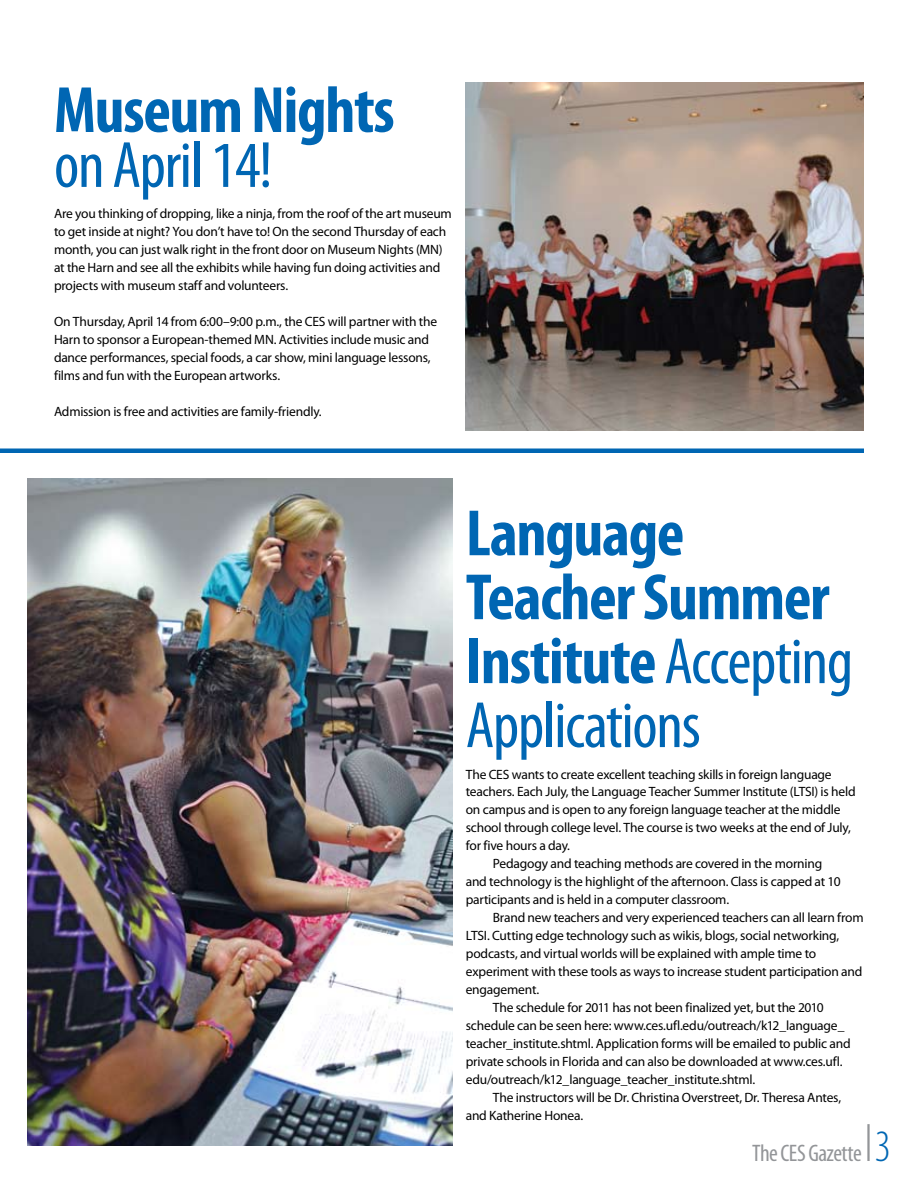
<style>
.page{position:relative;width:918px;height:1188px;background:#fff}
.page>*{position:absolute;margin:0;border:0;box-sizing:border-box;transform-origin:0 0}
.t1{font:700 condensed 66px/63.9px "Myriad Pro";letter-spacing:-.02em;color:#0066b3}
.t2{font:condensed 66px "Myriad Pro";letter-spacing:-.02em;color:#0066b3}
.t3{font:condensed 24px "Myriad Pro";letter-spacing:-.025em;color:#939598}
.t4{font:13.5px/18px "Myriad Pro";letter-spacing:-.015em;color:#000}
.s1{font-weight:400}
.s2{font-weight:300;font-size:45px;color:#0066b3}
</style>
<div class="page">
<img style="left:27px;top:478px;width:425px;height:668px">
<img style="left:466px;top:82px;width:398px;height:348px">
<div style="left:0;top:448px;width:864px;height:5px;background:#0066b3"></div>
<hr style="left:867px;top:1124px;width:3px;height:37px;background:#939598">
<h1 class="t1" style="left:54px;top:77px;width:342px">Museum Nights</h1>
<h1 class="t2" style="left:54px;top:125px;width:220px">on April 14!</h1>
<p class="t4" style="left:54px;top:205px;width:399px">Are you thinking of dropping, like a ninja, from the roof of the art museum to get inside at night? You don’t have to! On the second Thursday of each month, you can just walk right in the front door on Museum Nights (MN) at the Harn and see all the exhibits while having fun doing activities and projects with museum staff and volunteers.</p>
<p class="t4" style="left:54px;top:313px;width:385px">On Thursday, April 14 from 6:00–9:00 p.m., the CES will partner with the Harn to sponsor a European-themed MN. Activities include music and dance performances, special foods, a car show, mini language lessons, films and fun with the European artworks.</p>
<p class="t4" style="left:54px;top:403px;width:269px">Admission is free and activities are family-friendly.</p>
<h1 class="t1" style="left:466px;top:500px;width:389px">Language<br>Teacher Summer<br>Institute <span class="s1">Accepting<br>Applications</span></h1>
<p class="t4" style="left:466px;top:765px;width:367px">The CES wants to create excellent teaching skills in foreign language</p>
<p class="t4" style="left:466px;top:783px;width:391px">teachers. Each July, the Language Teacher Summer Institute (LTSI) is held</p>
<p class="t4" style="left:466px;top:801px;width:376px">on campus and is open to any foreign language teacher at the middle</p>
<p class="t4" style="left:466px;top:819px;width:387px">school through college level. The course is two weeks at the end of July,</p>
<p class="t4" style="left:466px;top:837px;width:106px">for five hours a day.</p>
<p class="t4" style="left:493px;top:855px;width:331px">Pedagogy and teaching methods are covered in the morning</p>
<p class="t4" style="left:466px;top:873px;width:376px">and technology is the highlight of the afternoon. Class is capped at 10</p>
<p class="t4" style="left:466px;top:891px;width:265px">participants and is held in a computer classroom.</p>
<p class="t4" style="left:493px;top:909px;width:372px">Brand new teachers and very experienced teachers can all learn from</p>
<p class="t4" style="left:466px;top:927px;width:375px">LTSI. Cutting edge technology such as wikis, blogs, social networking,</p>
<p class="t4" style="left:466px;top:945px;width:352px">podcasts, and virtual worlds will be explained with ample time to</p>
<p class="t4" style="left:466px;top:963px;width:398px">experiment with these tools as ways to increase student participation and</p>
<p class="t4" style="left:466px;top:981px;width:75px">engagement.</p>
<p class="t4" style="left:493px;top:999px;width:333px">The schedule for 2011 has not been finalized yet, but the 2010</p>
<p class="t4" style="left:466px;top:1017px;width:380px">schedule can be seen here: www.ces.ufl.edu/outreach/k12_language_</p>
<p class="t4" style="left:466px;top:1035px;width:386px">teacher_institute.shtml. Application forms will be emailed to public and</p>
<p class="t4" style="left:466px;top:1053px;width:378px">private schools in Florida and can also be downloaded at www.ces.ufl.</p>
<p class="t4" style="left:466px;top:1071px;width:291px">edu/outreach/k12_language_teacher_institute.shtml.</p>
<p class="t4" style="left:493px;top:1089px;width:350px">The instructors will be Dr. Christina Overstreet, Dr. Theresa Antes,</p>
<p class="t4" style="left:466px;top:1107px;width:119px">and Katherine Honea.</p>
<h2 class="t3" style="left:752px;top:1139px;width:140px">The CES Gazette <span class="s2">3</span></h2>
</div>
